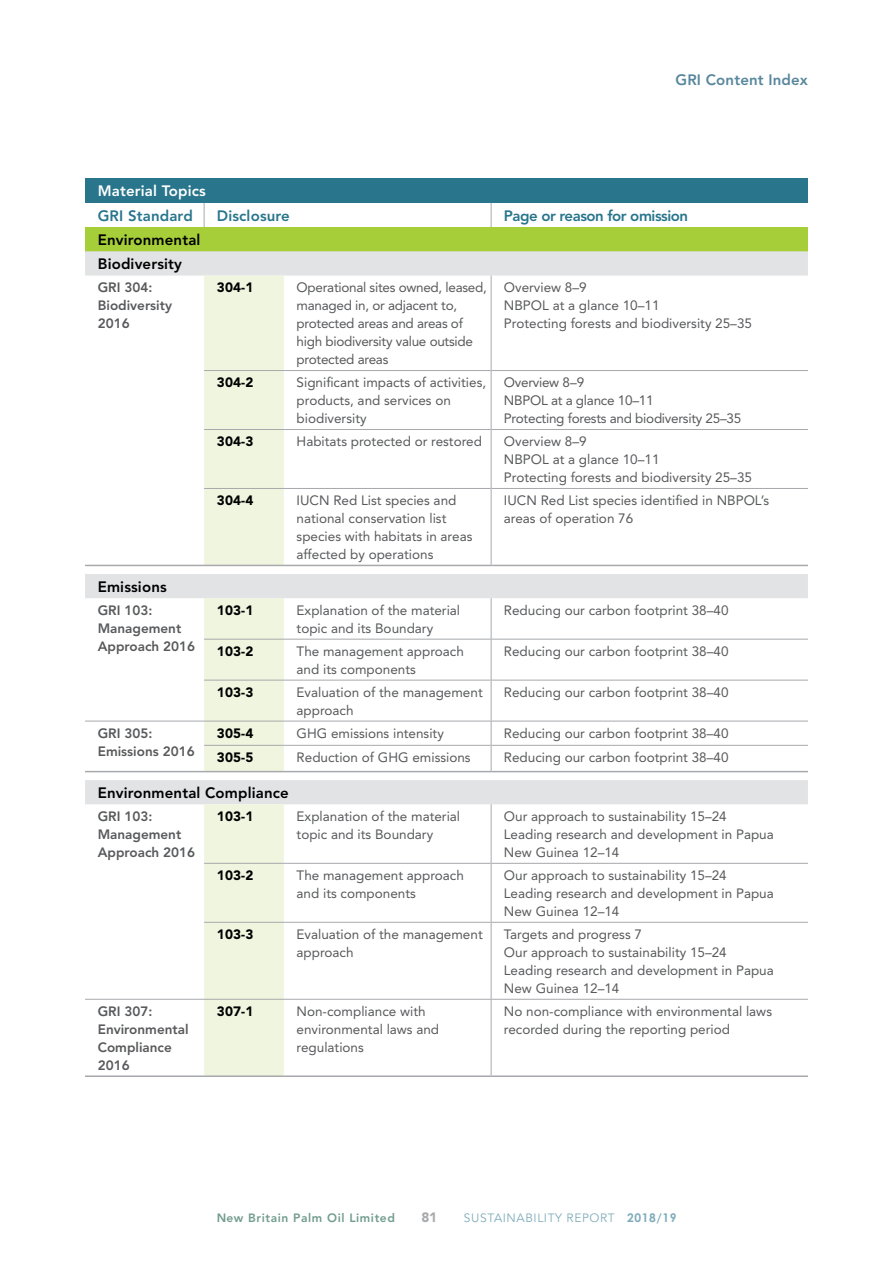
<style>
.page{position:relative;width:893px;height:1263px;background:#fff}
.page>*{position:absolute;margin:0;border:0;box-sizing:border-box;transform-origin:0 0}
.t1{font:800 15px/24.3px "Avenir LT Std";letter-spacing:.01em;color:#000}
.t2{font:800 15px "Avenir LT Std";letter-spacing:-.02em;color:#28758c}
.t3{font:800 15px "Avenir LT Std";letter-spacing:.01em;color:#28758c}
.t4{font:800 15px "Avenir LT Std";letter-spacing:.01em;color:#59879d}
.t5{font:800 15px "Avenir LT Std";letter-spacing:.01em;color:#fff}
.t6{font:13.5px/18px "Avenir LT Std";color:#58595b}
.t7{font:13.5px/18px "Avenir LT Std";letter-spacing:-.02em;color:#58595b}
.t8{font:800 13.5px/18px "Avenir LT Std";color:#58595b}
.t9{font:900 13.5px "Avenir LT Std";letter-spacing:.01em;color:#000}
.t10{font:900 13.5px "Avenir LT Std";color:#a7a9ac}
.t11{font:12px "Avenir LT Std";letter-spacing:.05em;color:#28758c}
.t12{font:800 12px "Avenir LT Std";letter-spacing:.05em;color:#125a40}
.s1{font-family:"Century Gothic";font-weight:700}
</style>
<div class="page">
<div style="left:85px;top:179px;width:723px;height:24px;background:#28758c"></div>
<div style="left:85px;top:227px;width:723px;height:24px;background:#a6ce39"></div>
<svg style="left:85px;top:251px;width:723px;height:553px"></svg>
<svg style="left:204px;top:276px;width:80px;height:799px;background:#eef3de"></svg>
<hr style="left:204px;top:370px;width:80px;height:1px;background:#a7a9ac">
<hr style="left:284px;top:370px;width:207px;height:1px;background:#a7a9ac">
<hr style="left:491px;top:370px;width:317px;height:1px;background:#a7a9ac">
<hr style="left:204px;top:429px;width:80px;height:1px;background:#a7a9ac">
<hr style="left:284px;top:429px;width:207px;height:1px;background:#a7a9ac">
<hr style="left:491px;top:429px;width:317px;height:1px;background:#a7a9ac">
<hr style="left:204px;top:488px;width:80px;height:1px;background:#a7a9ac">
<hr style="left:284px;top:488px;width:207px;height:1px;background:#a7a9ac">
<hr style="left:491px;top:488px;width:317px;height:1px;background:#a7a9ac">
<hr style="left:204px;top:639px;width:80px;height:1px;background:#a7a9ac">
<hr style="left:284px;top:639px;width:207px;height:1px;background:#a7a9ac">
<hr style="left:491px;top:639px;width:317px;height:1px;background:#a7a9ac">
<hr style="left:204px;top:680px;width:80px;height:1px;background:#a7a9ac">
<hr style="left:284px;top:680px;width:207px;height:1px;background:#a7a9ac">
<hr style="left:491px;top:680px;width:317px;height:1px;background:#a7a9ac">
<hr style="left:85px;top:721px;width:119px;height:1px;background:#a7a9ac">
<hr style="left:204px;top:721px;width:80px;height:1px;background:#a7a9ac">
<hr style="left:284px;top:721px;width:207px;height:1px;background:#a7a9ac">
<hr style="left:491px;top:721px;width:317px;height:1px;background:#a7a9ac">
<hr style="left:204px;top:745px;width:80px;height:1px;background:#a7a9ac">
<hr style="left:284px;top:745px;width:207px;height:1px;background:#a7a9ac">
<hr style="left:491px;top:745px;width:317px;height:1px;background:#a7a9ac">
<hr style="left:204px;top:863px;width:80px;height:1px;background:#a7a9ac">
<hr style="left:284px;top:863px;width:207px;height:1px;background:#a7a9ac">
<hr style="left:491px;top:863px;width:317px;height:1px;background:#a7a9ac">
<hr style="left:204px;top:922px;width:80px;height:1px;background:#a7a9ac">
<hr style="left:284px;top:922px;width:207px;height:1px;background:#a7a9ac">
<hr style="left:491px;top:922px;width:317px;height:1px;background:#a7a9ac">
<hr style="left:85px;top:1075px;width:119px;height:2px;background:#a7a9ac">
<hr style="left:204px;top:1075px;width:80px;height:2px;background:#a7a9ac">
<hr style="left:284px;top:1075px;width:207px;height:2px;background:#a7a9ac">
<hr style="left:491px;top:1075px;width:317px;height:2px;background:#a7a9ac">
<svg style="left:204px;top:203px;width:1px;height:24px"></svg>
<svg style="left:491px;top:203px;width:1px;height:24px"></svg>
<hr style="left:491px;top:276px;width:1px;height:94px;background:#a7a9ac">
<hr style="left:491px;top:370px;width:1px;height:59px;background:#a7a9ac">
<hr style="left:491px;top:429px;width:1px;height:59px;background:#a7a9ac">
<hr style="left:491px;top:488px;width:1px;height:77px;background:#a7a9ac">
<hr style="left:491px;top:598px;width:1px;height:41px;background:#a7a9ac">
<hr style="left:491px;top:639px;width:1px;height:41px;background:#a7a9ac">
<hr style="left:491px;top:680px;width:1px;height:41px;background:#a7a9ac">
<svg style="left:491px;top:721px;width:1px;height:50px"></svg>
<hr style="left:85px;top:565px;width:119px;height:1px;background:#a7a9ac">
<hr style="left:204px;top:565px;width:80px;height:1px;background:#a7a9ac">
<hr style="left:284px;top:565px;width:207px;height:1px;background:#a7a9ac">
<hr style="left:491px;top:565px;width:317px;height:1px;background:#a7a9ac">
<hr style="left:85px;top:771px;width:119px;height:1px;background:#a7a9ac">
<hr style="left:204px;top:771px;width:80px;height:1px;background:#a7a9ac">
<hr style="left:284px;top:771px;width:207px;height:1px;background:#a7a9ac">
<hr style="left:491px;top:771px;width:317px;height:1px;background:#a7a9ac">
<hr style="left:491px;top:804px;width:1px;height:59px;background:#a7a9ac">
<hr style="left:491px;top:863px;width:1px;height:59px;background:#a7a9ac">
<hr style="left:491px;top:922px;width:1px;height:77px;background:#a7a9ac">
<hr style="left:491px;top:1000px;width:1px;height:75px;background:#a7a9ac">
<hr style="left:85px;top:999px;width:119px;height:1px;background:#a7a9ac">
<hr style="left:204px;top:999px;width:80px;height:1px;background:#a7a9ac">
<hr style="left:284px;top:999px;width:207px;height:1px;background:#a7a9ac">
<hr style="left:491px;top:999px;width:317px;height:1px;background:#a7a9ac">
<p class="t4" style="left:675px;top:71px;width:134px">GRI Content Index</p>
<p class="t5" style="left:98px;top:182px;width:109px">Material Topics</p>
<p class="t3" style="left:98px;top:207px;width:97px">GRI Standard</p>
<p class="t3" style="left:217px;top:207px;width:75px">Disclosure</p>
<p class="t2" style="left:504px;top:207px;width:186px">Page or reason for omission</p>
<p class="t1" style="left:98px;top:227px;width:104px">Environmental<br>Biodiversity</p>
<p class="t8" style="left:98px;top:278px;width:76px">GRI 304:<br>Biodiversity<br>2016</p>
<p class="t9" style="left:217px;top:279px;width:38px">304-1</p>
<p class="t7" style="left:297px;top:279px;width:192px">Operational sites owned, leased, managed in, or adjacent to, protected areas and areas of high biodiversity value outside protected areas</p>
<p class="t6" style="left:504px;top:279px;width:250px">Overview 8–9<br>NBPOL at a glance 10–11<br>Protecting forests and biodiversity 25–35</p>
<p class="t9" style="left:217px;top:374px;width:38px">304-2</p>
<p class="t6" style="left:297px;top:373px;width:191px">Significant impacts of activities, products, and services on biodiversity</p>
<p class="t7" style="left:504px;top:373px;width:239px">Overview 8–9<br>NBPOL at a glance 10–11<br>Protecting forests and biodiversity 25–35</p>
<p class="t9" style="left:217px;top:433px;width:38px">304-3</p>
<p class="t6" style="left:297px;top:432px;width:187px">Habitats protected or restored</p>
<p class="t6" style="left:504px;top:432px;width:250px">Overview 8–9<br>NBPOL at a glance 10–11<br>Protecting forests and biodiversity 25–35</p>
<p class="t9" style="left:217px;top:492px;width:38px">304-4</p>
<p class="t6" style="left:297px;top:491px;width:177px">IUCN Red List species and national conservation list species with habitats in areas affected by operations</p>
<p class="t6" style="left:504px;top:491px;width:267px">IUCN Red List species identified in NBPOL’s areas of operation 76</p>
<p class="t1" style="left:98px;top:574px;width:70px">Emissions</p>
<p class="t8" style="left:98px;top:601px;width:99px">GRI 103:<br>Management<br>Approach 2016</p>
<p class="t9" style="left:217px;top:602px;width:38px">103-1</p>
<p class="t6" style="left:297px;top:601px;width:165px">Explanation of the material topic and its Boundary</p>
<p class="t6" style="left:504px;top:601px;width:226px">Reducing our carbon footprint 38–40</p>
<p class="t9" style="left:217px;top:643px;width:38px">103-2</p>
<p class="t6" style="left:297px;top:642px;width:169px">The management approach and its components</p>
<p class="t6" style="left:504px;top:642px;width:226px">Reducing our carbon footprint 38–40</p>
<p class="t9" style="left:217px;top:684px;width:38px">103-3</p>
<p class="t6" style="left:297px;top:683px;width:188px">Evaluation of the management approach</p>
<p class="t6" style="left:504px;top:683px;width:226px">Reducing our carbon footprint 38–40</p>
<p class="t8" style="left:98px;top:724px;width:98px">GRI 305:<br>Emissions 2016</p>
<p class="t9" style="left:217px;top:725px;width:38px">305-4</p>
<p class="t6" style="left:297px;top:724px;width:149px">GHG emissions intensity</p>
<p class="t6" style="left:504px;top:724px;width:226px">Reducing our carbon footprint 38–40</p>
<p class="t9" style="left:217px;top:749px;width:38px">305-5</p>
<p class="t6" style="left:297px;top:748px;width:176px">Reduction of GHG emissions</p>
<p class="t6" style="left:504px;top:748px;width:226px">Reducing our carbon footprint 38–40</p>
<p class="t1" style="left:98px;top:780px;width:192px">Environmental Compliance</p>
<p class="t8" style="left:98px;top:807px;width:99px">GRI 103:<br>Management<br>Approach 2016</p>
<p class="t9" style="left:217px;top:808px;width:38px">103-1</p>
<p class="t6" style="left:297px;top:807px;width:165px">Explanation of the material topic and its Boundary</p>
<p class="t6" style="left:504px;top:807px;width:271px">Our approach to sustainability 15–24<br>Leading research and development in Papua<br>New Guinea 12–14</p>
<p class="t9" style="left:217px;top:867px;width:38px">103-2</p>
<p class="t6" style="left:297px;top:866px;width:169px">The management approach and its components</p>
<p class="t6" style="left:504px;top:866px;width:271px">Our approach to sustainability 15–24<br>Leading research and development in Papua<br>New Guinea 12–14</p>
<p class="t9" style="left:217px;top:926px;width:38px">103-3</p>
<p class="t6" style="left:297px;top:925px;width:188px">Evaluation of the management approach</p>
<p class="t6" style="left:504px;top:925px;width:271px">Targets and progress 7<br>Our approach to sustainability 15–24<br>Leading research and development in Papua<br>New Guinea 12–14</p>
<p class="t8" style="left:98px;top:1002px;width:92px">GRI 307:<br>Environmental<br>Compliance<br>2016</p>
<p class="t9" style="left:217px;top:1003px;width:38px">307-1</p>
<p class="t6" style="left:297px;top:1002px;width:144px">Non-compliance with environmental laws and regulations</p>
<p class="t6" style="left:504px;top:1002px;width:270px">No non-compliance with environmental laws recorded during the reporting period</p>
<p class="t12" style="left:216px;top:1210px;width:180px">New Britain Palm Oil Limited</p>
<p class="t10" style="left:422px;top:1209px;width:17px">81</p>
<p class="t11" style="left:464px;top:1210px;width:214px">SUSTAINABILITY REPORT <span class="s1">2018/19</span></p>
</div>
